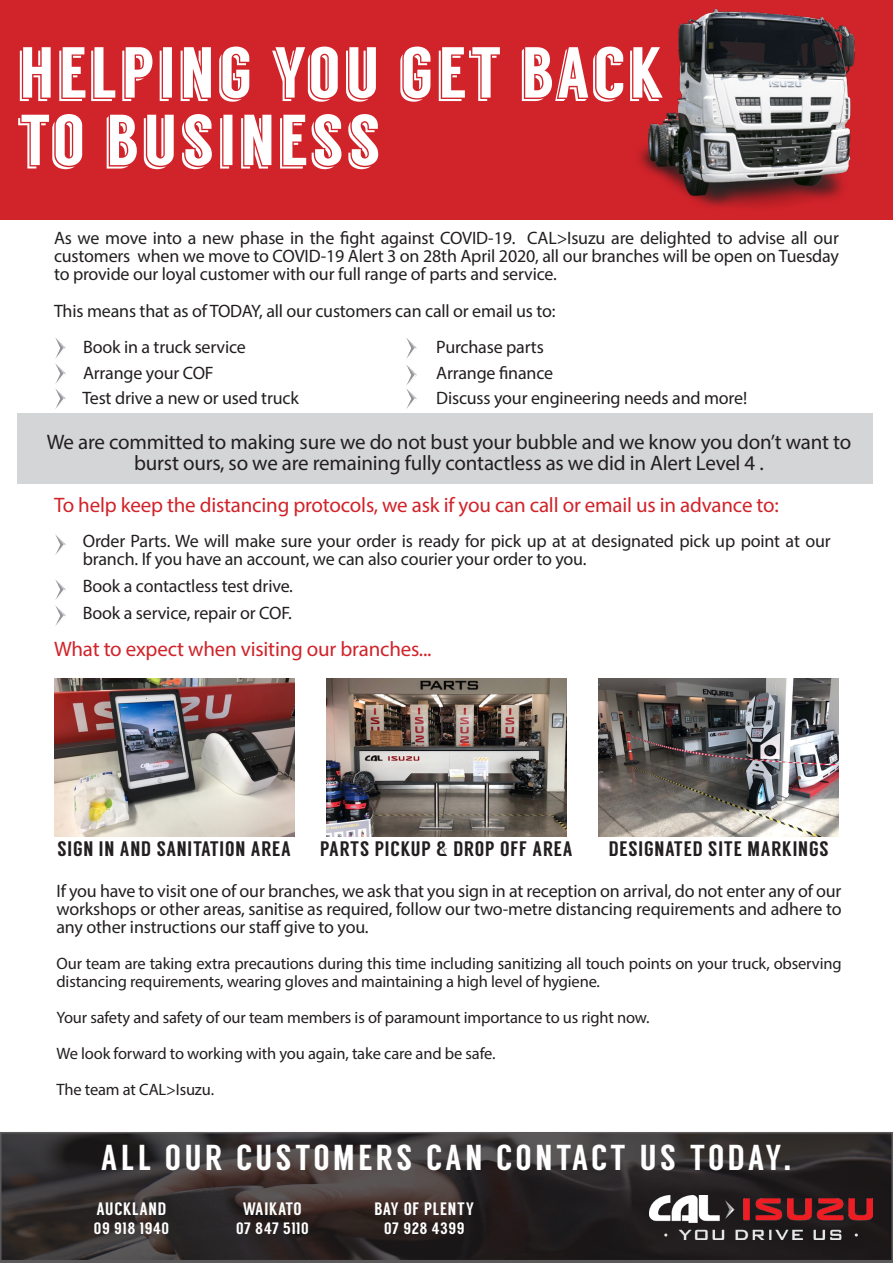
<style>
.page{position:relative;width:893px;height:1263px;background:#fff}
.page>*{position:absolute;margin:0;border:0;box-sizing:border-box;transform-origin:0 0}
.t1{font:72px/67.5px "Langdon";letter-spacing:.04em;color:#fff}
.t2{font:36px "Langdon";letter-spacing:.1em;color:#fff}
.Large_copy_NEW{font:21px/21px "Myriad Pro";letter-spacing:-.01em;color:#231f20;text-align:center}
.Large_copy_NEW-2{font:21px "Myriad Pro";letter-spacing:-.01em;color:#d1232a}
.t3{font:21px "Langdon";letter-spacing:.04em;color:#231f20}
.Large_copy_NEW-3{font:18px/18px "Myriad Pro";letter-spacing:-.01em;color:#231f20;text-align:justify}
.t4{font:18px "Langdon";letter-spacing:.04em;color:#fff}
.Large_copy_NEW-4{font:16.5px/18px "Myriad Pro";letter-spacing:-.01em;color:#231f20}
.t5{font:16.5px "Langdon";letter-spacing:.04em;color:#fff}
</style>
<div class="page">
<div style="left:17px;top:413px;width:855px;height:70px;background:#d4d5d7"></div>
<div style="left:0;top:0;width:893px;height:219px;background:#d1232a"></div>
<img style="left:55px;top:338px;width:11px;height:71px">
<img style="left:406px;top:338px;width:11px;height:71px">
<img style="left:326px;top:678px;width:241px;height:159px">
<img style="left:638px;top:8px;width:217px;height:199px">
<img style="left:55px;top:534px;width:11px;height:21px">
<img style="left:55px;top:579px;width:11px;height:47px">
<img style="left:598px;top:678px;width:241px;height:159px">
<img style="left:54px;top:678px;width:241px;height:159px">
<svg style="left:0;top:1132px;width:893px;height:131px;background:#332e2e"></svg>
<img style="left:649px;top:1195px;width:223px;height:44px">
<p class="t1" style="left:17px;top:39px;width:647px">HELPING YOU GET BACK<br>TO BUSINESS</p>
<p class="Large_copy_NEW-3" style="left:54px;top:228px;width:787px">As we move into a new phase in the fight against COVID-19. CAL&gt;Isuzu are delighted to advise all our customers when we move to COVID-19 Alert 3 on 28th April 2020, all our branches will be open on Tuesday to provide our loyal customer with our full range of parts and service.</p>
<p class="Large_copy_NEW-3" style="left:54px;top:302px;width:503px">This means that as of TODAY, all our customers can call or email us to:</p>
<p class="Large_copy_NEW-3" style="left:83px;top:338px;width:164px">Book in a truck service</p>
<p class="Large_copy_NEW-3" style="left:436px;top:338px;width:109px">Purchase parts</p>
<p class="Large_copy_NEW-3" style="left:83px;top:363px;width:132px">Arrange your COF</p>
<p class="Large_copy_NEW-3" style="left:436px;top:363px;width:118px">Arrange finance</p>
<p class="Large_copy_NEW-3" style="left:82px;top:389px;width:218px">Test drive a new or used truck</p>
<p class="Large_copy_NEW-3" style="left:436px;top:389px;width:312px">Discuss your engineering needs and more!</p>
<p class="Large_copy_NEW" style="left:47px;top:431px;width:806px">We are committed to making sure we do not bust your bubble and we know you don’t want to burst ours, so we are remaining fully contactless as we did in Alert Level 4 .</p>
<p class="Large_copy_NEW-2" style="left:54px;top:492px;width:726px">To help keep the distancing protocols, we ask if you can call or email us in advance to:</p>
<p class="Large_copy_NEW-3" style="left:83px;top:531px;width:749px">Order Parts. We will make sure your order is ready for pick up at at designated pick up point at our branch. If you have an account, we can also courier your order to you.</p>
<p class="Large_copy_NEW-3" style="left:83px;top:576px;width:212px">Book a contactless test drive.</p>
<p class="Large_copy_NEW-3" style="left:83px;top:603px;width:211px">Book a service, repair or COF.</p>
<p class="Large_copy_NEW-2" style="left:54px;top:636px;width:379px">What to expect when visiting our branches...</p>
<p class="t3" style="left:58px;top:836px;width:235px">SIGN IN AND SANITATION AREA</p>
<p class="t3" style="left:320px;top:836px;width:254px">PARTS PICKUP &amp; DROP OFF AREA</p>
<p class="t3" style="left:609px;top:836px;width:221px">DESIGNATED SITE MARKINGS</p>
<p class="Large_copy_NEW-3" style="left:56px;top:882px;width:786px">If you have to visit one of our branches, we ask that you sign in at reception on arrival, do not enter any of our workshops or other areas, sanitise as required, follow our two-metre distancing requirements and adhere to any other instructions our staff give to you.</p>
<p class="Large_copy_NEW-4" style="left:56px;top:954px;width:787px">Our team are taking extra precautions during this time including sanitizing all touch points on your truck, observing distancing requirements, wearing gloves and maintaining a high level of hygiene.</p>
<p class="Large_copy_NEW-4" style="left:56px;top:1008px;width:595px">Your safety and safety of our team members is of paramount importance to us right now.</p>
<p class="Large_copy_NEW-4" style="left:56px;top:1044px;width:440px">We look forward to working with you again, take care and be safe.</p>
<p class="Large_copy_NEW-4" style="left:56px;top:1080px;width:159px">The team at CAL&gt;Isuzu.</p>
<p class="t2" style="left:101px;top:1137px;width:692px">ALL OUR CUSTOMERS CAN CONTACT US TODAY.</p>
<p class="t4" style="left:97px;top:1198px;width:71px">AUCKLAND</p>
<p class="t5" style="left:94px;top:1218px;width:77px">09 918 1940</p>
<p class="t4" style="left:374px;top:1198px;width:101px">BAY OF PLENTY</p>
<p class="t5" style="left:384px;top:1218px;width:82px">07 928 4399</p>
<p class="t4" style="left:243px;top:1198px;width:60px">WAIKATO</p>
<p class="t5" style="left:236px;top:1219px;width:74px">07 847 5110</p>
</div>
